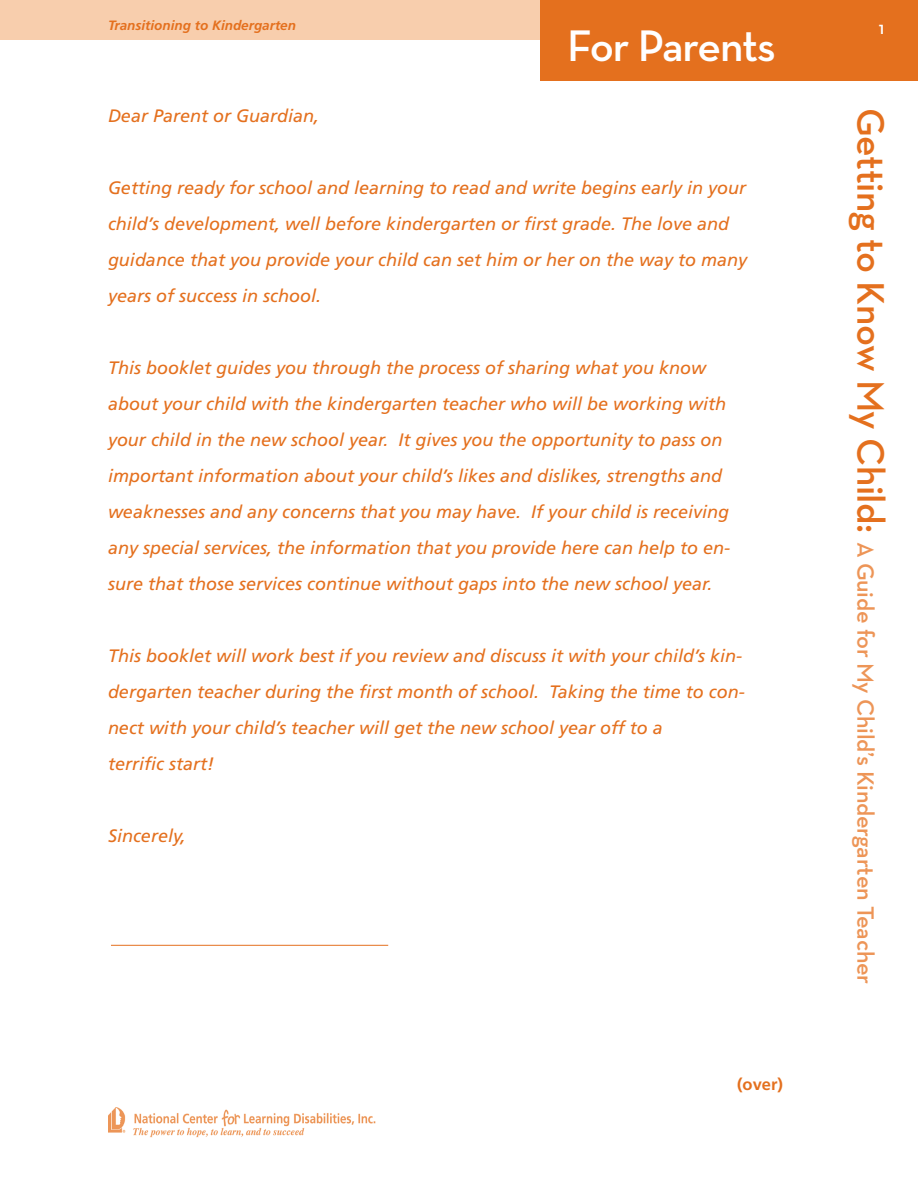
<style>
.page{position:relative;width:918px;height:1188px;background:#fff}
.page>*{position:absolute;margin:0;border:0;box-sizing:border-box;transform-origin:0 0}
.t1{font:600 45px "Neutra Text";letter-spacing:-.03em;color:#fff}
.t2{font:600 24px "Neutra Text";letter-spacing:-.01em;color:#ed9557}
.t3{font:italic 18px/36px "Frutiger";color:#e4701e}
.t4{font:700 16.5px "Frutiger";color:#e4701e}
.t5{font:italic 700 13.5px "Frutiger";color:#e4701e}
.s1{font-size:39px;color:#e4701e}
</style>
<div class="page">
<img style="left:108px;top:1108px;width:267px;height:30px">
<div style="left:0;top:0;width:918px;height:40px;background:#f8cead"></div>
<div style="left:540px;top:0;width:378px;height:81px;background:#e4701e"></div>
<hr style="left:111px;top:945px;width:277px;height:1px;background:#e4701e">
<p class="t5" style="left:108px;top:18px;width:190px">Transitioning to Kindergarten</p>
<p class="t3" style="left:108px;top:97px;width:213px">Dear Parent or Guardian,</p>
<h1 class="t1" style="left:567px;top:18px;width:210px">For Parents</h1>
<p class="t3" style="left:108px;top:169px;width:641px">Getting ready for school and learning to read and write begins early in your child’s development, well before kindergarten or first grade. The love and guidance that you provide your child can set him or her on the way to many years of success in school.</p>
<p class="t3" style="left:108px;top:349px;width:624px">This booklet guides you through the process of sharing what you know about your child with the kindergarten teacher who will be working with your child in the new school year. It gives you the opportunity to pass on important information about your child’s likes and dislikes, strengths and weaknesses and any concerns that you may have. If your child is receiving any special services, the information that you provide here can help to en&shy;sure that those services continue without gaps into the new school year.</p>
<p class="t3" style="left:108px;top:637px;width:638px">This booklet will work best if you review and discuss it with your child’s kin&shy;dergarten teacher during the first month of school. Taking the time to con&shy;nect with your child’s teacher will get the new school year off to a<br>terrific start!</p>
<p class="t3" style="left:108px;top:817px;width:79px">Sincerely,</p>
<p class="t4" style="left:737px;top:1074px;width:47px">(over)</p>
<h2 class="t2" style="left:880px;top:108px;width:878px;rotate:90deg"><span class="s1">Getting to Know My Child:</span> A Guide for My Child’s Kindergarten Teacher</h2>
</div>
